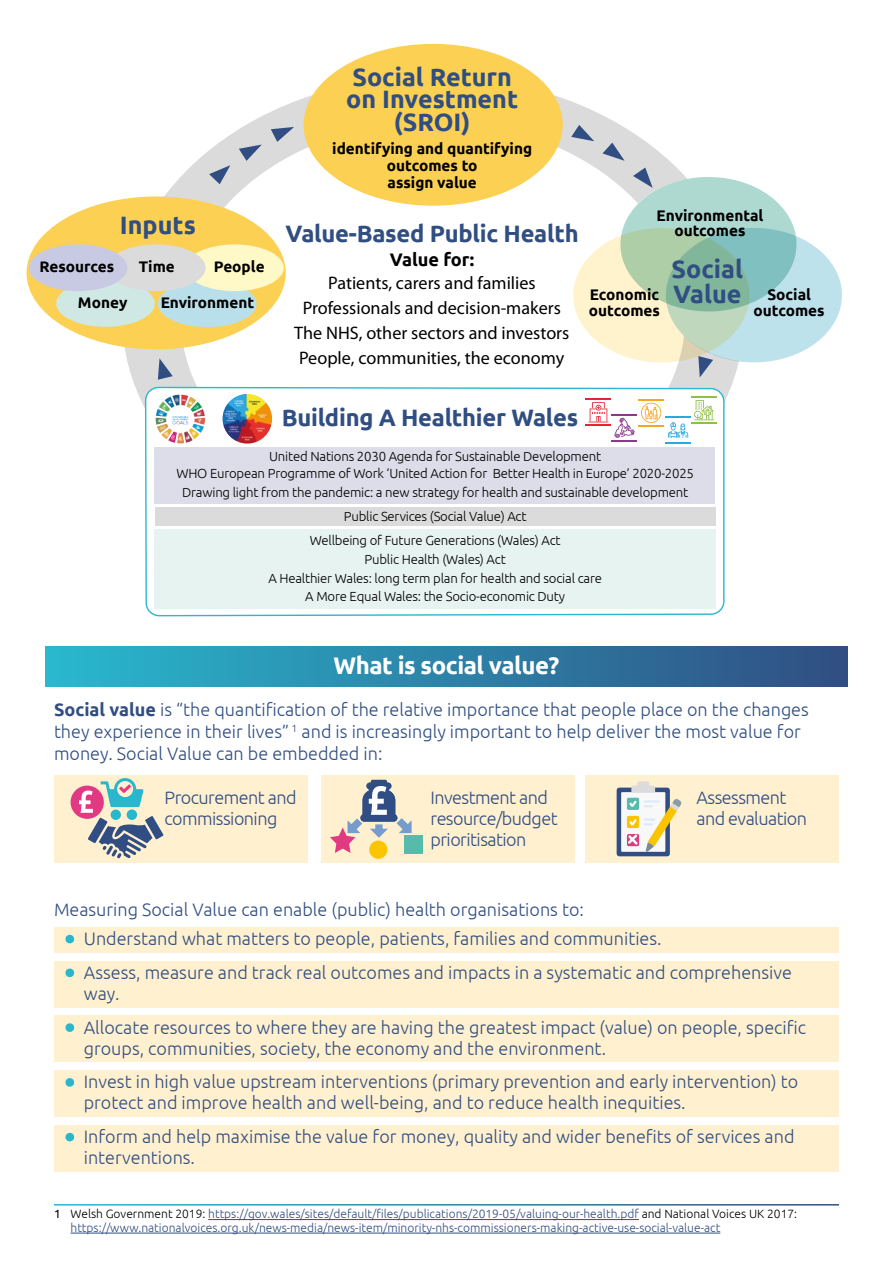
<style>
.page{position:relative;width:893px;height:1263px;background:#fff}
.page>*{position:absolute;margin:0;border:0;box-sizing:border-box;transform-origin:0 0}
.t1{font:700 25.05px/22.4px "Ubuntu";color:#304e82}
.Heading{font:700 24px "Ubuntu";letter-spacing:-.02em;color:#fff}
.t2{font:700 23.7px "Ubuntu";letter-spacing:-.01em;color:#304e82}
.t3{font:18.15px/25px "Myriad Pro";color:#000;text-align:center}
.t4{font:700 18.15px "Ubuntu";color:#000}
.List_Paragraph{font:300 18px/21px "Ubuntu";color:#304e82}
.List_Paragraph-2{font:300 18px/21px "Ubuntu";letter-spacing:-.03em;color:#304e82}
.t5{font:700 15.3px/15.3px "Ubuntu";color:#000;text-align:center}
.t6{font:300 13.2px/18px "Ubuntu";letter-spacing:-.015em;color:#000;text-align:center}
.Footnote_text{font:300 12px/13.5px "Ubuntu";color:#304e82}
.s1{font-weight:700}
.s2{font-weight:700;font-size:30px;color:#fff}
.s3{font-weight:400;color:#000}
.s4{color:#000}
</style>
<div class="page">
<div style="left:321px;top:775px;width:254px;height:88px;background:#fff0cf"></div>
<div style="left:54px;top:775px;width:254px;height:88px;background:#fff0cf"></div>
<div style="left:585px;top:775px;width:254px;height:88px;background:#fff0cf"></div>
<div style="left:45px;top:646px;width:802px;height:40px;background:linear-gradient(to right,#29b9ce,#304e82)"></div>
<hr style="left:208px;top:1219px;width:431px;height:1px;background:#304e82">
<hr style="left:70px;top:1233px;width:650px;height:1px;background:#304e82">
<div style="left:54px;top:927px;width:785px;height:26px;background:#fff0cf"></div>
<div style="left:54px;top:961px;width:785px;height:46px;background:#fff0cf"></div>
<div style="left:54px;top:1015px;width:785px;height:47px;background:#fff0cf"></div>
<div style="left:54px;top:1070px;width:785px;height:47px;background:#fff0cf"></div>
<div style="left:54px;top:1125px;width:785px;height:47px;background:#fff0cf"></div>
<svg style="left:122px;top:76px;width:613px;height:330px"></svg>
<svg style="left:144px;top:387px;width:581px;height:230px"></svg>
<div style="left:27px;top:196px;width:259px;height:153px;background:#fcd053;border-radius:50%"></div>
<div style="left:304px;top:44px;width:259px;height:162px;background:#fcd053;border-radius:50%"></div>
<div style="left:56px;top:280px;width:99px;height:47px;background:#cfe8e3;border-radius:50%"></div>
<div style="left:153px;top:392px;width:54px;height:54px;background:#fff;border-radius:50%"></div>
<img style="left:155px;top:393px;width:51px;height:51px;border-radius:26px">
<svg style="left:220px;top:392px;width:54px;height:54px"></svg>
<img style="left:223px;top:394px;width:49px;height:50px;border-radius:25px">
<svg style="left:586px;top:396px;width:131px;height:48px"></svg>
<div style="left:155px;top:447px;width:560px;height:57px;background:#dcdde9"></div>
<div style="left:155px;top:530px;width:561px;height:79px;background:#e7f3f1"></div>
<div style="left:155px;top:508px;width:560px;height:18px;background:#dbdbdb"></div>
<div style="left:158px;top:280px;width:99px;height:47px;background:#b9e0ea;border-radius:50%"></div>
<div style="left:185px;top:244px;width:99px;height:47px;background:#fff9c7;border-radius:50%"></div>
<div style="left:107px;top:244px;width:99px;height:47px;background:#dbdbdb;border-radius:50%"></div>
<div style="left:29px;top:244px;width:98px;height:47px;background:#c8cae4;border-radius:50%"></div>
<svg style="left:158px;top:358px;width:15px;height:22px"></svg>
<svg style="left:239px;top:145px;width:23px;height:16px"></svg>
<svg style="left:271px;top:127px;width:23px;height:15px"></svg>
<svg style="left:209px;top:165px;width:21px;height:19px"></svg>
<svg style="left:573px;top:168px;width:269px;height:209px"></svg>
<svg style="left:571px;top:125px;width:23px;height:16px"></svg>
<svg style="left:602px;top:143px;width:23px;height:18px"></svg>
<div style="left:71px;top:786px;width:33px;height:33px;background:#e23983;border-radius:50%"></div>
<svg style="left:79px;top:778px;width:84px;height:80px"></svg>
<div style="left:404px;top:835px;width:18px;height:18px;background:#55bbab"></div>
<div style="left:369px;top:840px;width:18px;height:19px;background:#fac400;border-radius:50%"></div>
<svg style="left:330px;top:780px;width:82px;height:73px"></svg>
<svg style="left:617px;top:781px;width:64px;height:75px"></svg>
<h1 class="t1" style="left:346px;top:66px;width:174px;text-align:center">Social Return on Investment (SROI)</h1>
<p class="t5" style="left:332px;top:140px;width:201px;line-height:16.8px">identifying and quantifying outcomes to<br>assign value</p>
<p class="t5" style="left:657px;top:208px;width:108px">Environmental outcomes</p>
<h1 class="t1" style="left:120px;top:213px;width:78px">Inputs</h1>
<h3 class="t2" style="left:285px;top:219px;width:295px">Value-Based Public Health</h3>
<p class="t4" style="left:390px;top:249px;width:86px">Value for:</p>
<p class="t3" style="left:294px;top:270px;width:277px">Patients, carers and families Professionals and decision-makers The NHS, other sectors and investors People, communities, the economy</p>
<h1 class="t1" style="left:671px;top:256px;width:73px;line-height:24.8px">Social<br>Value</h1>
<p class="t5" style="left:40px;top:259px;width:76px">Resources</p>
<p class="t5" style="left:139px;top:259px;width:38px">Time</p>
<p class="t5" style="left:214px;top:258px;width:53px">People</p>
<p class="t5" style="left:78px;top:294px;width:51px">Money</p>
<p class="t5" style="left:589px;top:287px;width:73px;text-align:left">Economic outcomes</p>
<p class="t5" style="left:754px;top:287px;width:73px">Social outcomes</p>
<p class="t5" style="left:161px;top:294px;width:95px">Environment</p>
<h3 class="t2" style="left:282px;top:403px;width:298px">Building A Healthier Wales</h3>
<p class="t6" style="left:176px;top:447px;width:519px">United Nations 2030 Agenda for Sustainable Development<br>WHO European Programme of Work ‘United Action for Better Health in Europe’ 2020-2025<br>Drawing light from the pandemic: a new strategy for health and sustainable development</p>
<p class="t6" style="left:310px;top:504px;width:253px;line-height:24.2px">Public Services (Social Value) Act<br>Wellbeing of Future Generations (Wales) Act</p>
<p class="t6" style="left:268px;top:550px;width:335px;line-height:18.6px">Public Health (Wales) Act<br>A Healthier Wales: long term plan for health and social care<br>A More Equal Wales: the Socio-economic Duty</p>
<p class="Heading" style="left:333px;top:650px;width:227px">What is social value?</p>
<p class="List_Paragraph" style="left:54px;top:699px;width:756px;line-height:21.6px"><span class="s1">Social value</span> is “the quantification of the relative importance that people place on the changes they experience in their lives” <sup>1</sup> and is increasingly important to help deliver the most value for money. Social Value can be embedded in:</p>
<p class="List_Paragraph-2" style="left:165px;top:786px;width:134px">Procurement and commissioning</p>
<p class="List_Paragraph-2" style="left:430px;top:786px;width:129px">Investment and resource/budget prioritisation</p>
<p class="List_Paragraph-2" style="left:696px;top:786px;width:112px">Assessment and evaluation</p>
<p class="List_Paragraph" style="left:54px;top:898px;width:531px">Measuring Social Value can enable (public) health organisations to:</p>
<p class="List_Paragraph" style="left:64px;top:928px;width:599px"><span class="s2">•</span> Understand what matters to people, patients, families and communities.</p>
<p class="List_Paragraph" style="left:84px;top:961px;width:710px;text-indent:-19px"><span class="s2">•</span> Assess, measure and track real outcomes and impacts in a systematic and comprehensive way.</p>
<p class="List_Paragraph" style="left:84px;top:1016px;width:724px;text-indent:-19px"><span class="s2">•</span> Allocate resources to where they are having the greatest impact (value) on people, specific groups, communities, society, the economy and the environment.</p>
<p class="List_Paragraph" style="left:84px;top:1071px;width:716px;text-indent:-19px"><span class="s2">•</span> Invest in high value upstream interventions (primary prevention and early intervention) to protect and improve health and well-being, and to reduce health inequities.</p>
<p class="List_Paragraph" style="left:84px;top:1126px;width:712px;text-indent:-19px"><span class="s2">•</span> Inform and help maximise the value for money, quality and wider benefits of services and interventions.</p>
<p class="Footnote_text" style="left:70px;top:1207px;width:728px;text-indent:-16px"><span class="s3">1</span> <span class="s4">Welsh Government 2019:</span> https://gov.wales/sites/default/files/publications/2019-05/valuing-our-health.pdf <span class="s4">and National Voices UK 2017: </span>https://www.nationalvoices.org.uk/news-media/news-item/minority-nhs-commissioners-making-active-use-social-value-act</p>
</div>
